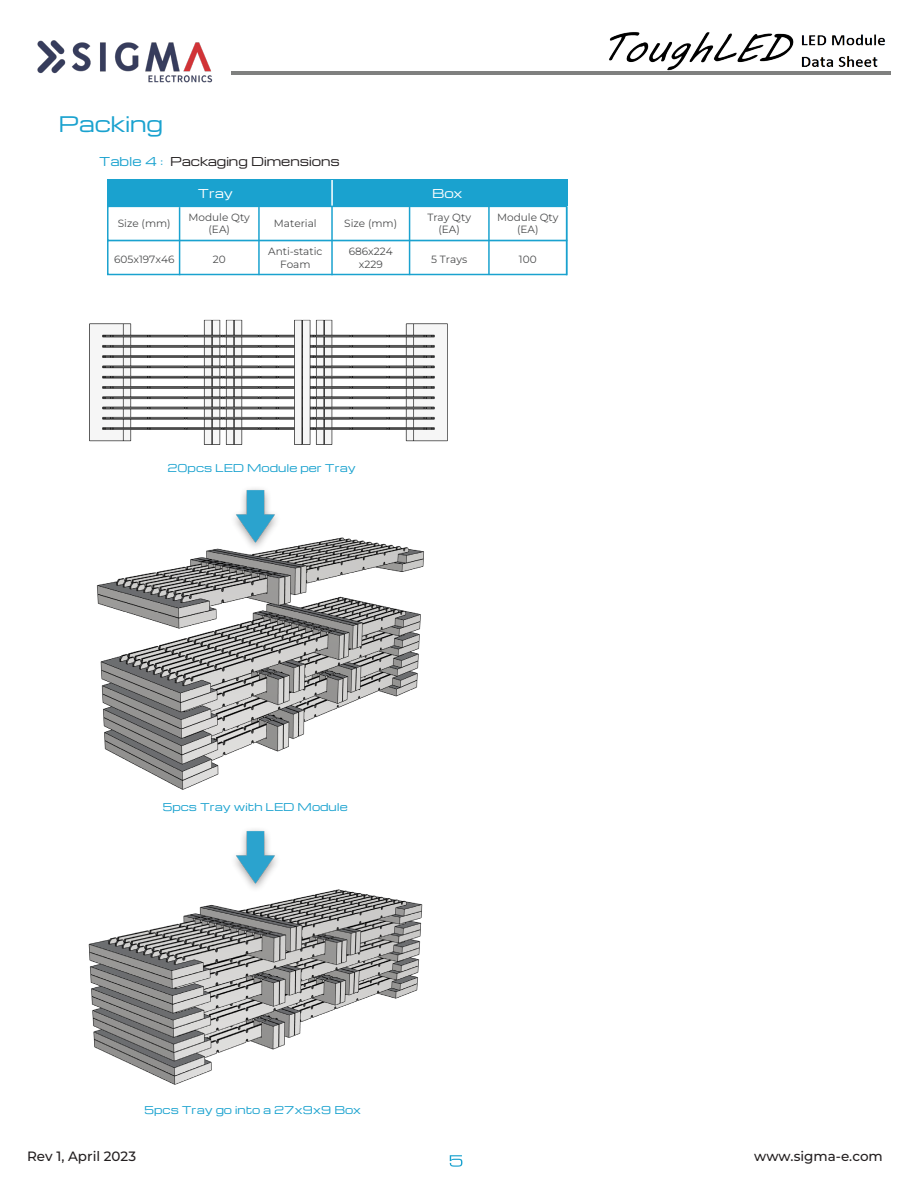
<style>
.page{position:relative;width:918px;height:1188px;background:#fff}
.page>*{position:absolute;margin:0;border:0;box-sizing:border-box;transform-origin:0 0}
.t1{font:21px "Michroma";color:#1aa2cf}
.t2{font:100 13.5px "Montserrat";color:#231f20}
.t3{font:12px "Michroma";color:#231f20}
.t4{font:12px "Michroma";color:#fff}
.t5{font:100 10.5px/12.6px "Montserrat";color:#4b4c4d;text-align:center}
.t6{font:10.5px "Michroma";color:#1aa2cf}
.s1{color:#1aa2cf}
</style>
<div class="page">
<img style="left:37px;top:40px;width:176px;height:43px">
<hr style="left:231px;top:72px;width:660px;height:3px;background:#7f807f">
<img style="left:608px;top:32px;width:278px;height:40px">
<svg style="left:450px;top:1155px;width:12px;height:12px"></svg>
<img style="left:97px;top:537px;width:327px;height:253px">
<img style="left:88px;top:889px;width:335px;height:196px">
<img style="left:89px;top:319px;width:359px;height:126px">
<div style="left:107px;top:240px;width:460px;height:35px;background:#fff;border:2px solid #1aa2cf"></div>
<div style="left:107px;top:206px;width:460px;height:35px;background:#fff;border:2px solid #1aa2cf"></div>
<hr style="left:566px;top:207px;width:1px;height:68px;background:#1aa2cf">
<hr style="left:331px;top:206px;width:2px;height:69px;background:#1aa2cf">
<div style="left:107px;top:179px;width:460px;height:27px;background:#1aa2cf"></div>
<hr style="left:331px;top:180px;width:2px;height:26px;background:#fff">
<hr style="left:258px;top:207px;width:2px;height:68px;background:#1aa2cf">
<hr style="left:179px;top:207px;width:1px;height:68px;background:#1aa2cf">
<hr style="left:488px;top:207px;width:2px;height:68px;background:#1aa2cf">
<hr style="left:409px;top:207px;width:1px;height:68px;background:#1aa2cf">
<div style="left:230px;top:486px;width:52px;height:67px;background:#231f20;opacity:.45"></div>
<img style="left:235px;top:489px;width:40px;height:53px">
<div style="left:230px;top:827px;width:52px;height:67px;background:#fff"></div>
<img style="left:235px;top:830px;width:40px;height:53px">
<p class="t1" style="left:58px;top:112px;width:106px">Packing</p>
<p class="t3" style="left:99px;top:155px;width:242px"><span class="s1">Table 4 :</span> Packaging Dimensions</p>
<p class="t4" style="left:198px;top:187px;width:37px">Tray</p>
<p class="t4" style="left:432px;top:187px;width:32px">Box</p>
<p class="t5" style="left:118px;top:216px;width:54px">Size (mm)</p>
<p class="t5" style="left:114px;top:253px;width:62px">605x197x46</p>
<p class="t5" style="left:189px;top:210px;width:63px">Module Qty (EA)</p>
<p class="t5" style="left:213px;top:253px;width:14px">20</p>
<p class="t5" style="left:274px;top:216px;width:44px">Material</p>
<p class="t5" style="left:268px;top:244px;width:56px;line-height:13.5px">Anti-static<br>Foam</p>
<p class="t5" style="left:344px;top:216px;width:54px">Size (mm)</p>
<p class="t5" style="left:349px;top:244px;width:45px;line-height:13.5px">686x224 x229</p>
<p class="t5" style="left:427px;top:210px;width:45px">Tray Qty (EA)</p>
<p class="t5" style="left:431px;top:253px;width:37px">5 Trays</p>
<p class="t5" style="left:497px;top:210px;width:63px">Module Qty (EA)</p>
<p class="t5" style="left:519px;top:253px;width:19px">100</p>
<p class="t6" style="left:168px;top:462px;width:190px">20pcs LED Module per Tray</p>
<p class="t6" style="left:162px;top:801px;width:187px">5pcs Tray with LED Module</p>
<p class="t6" style="left:144px;top:1105px;width:219px">5pcs Tray go into a 27x9x9 Box</p>
<p class="t2" style="left:27px;top:1147px;width:110px">Rev 1, April 2023</p>
<p class="t2" style="left:754px;top:1148px;width:130px">www.sigma-e.com</p>
</div>
